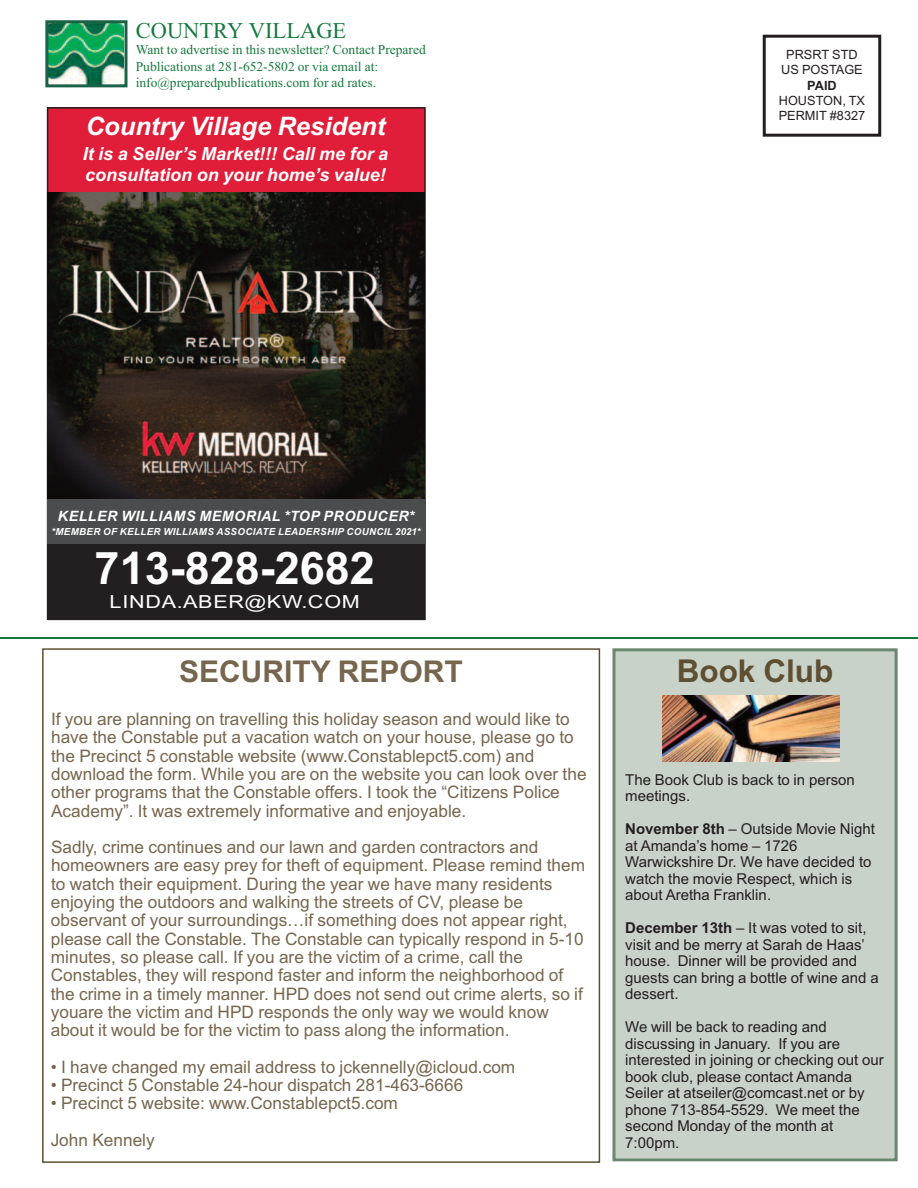
<style>
.page{position:relative;width:918px;height:1188px;background:#fff}
.page>*{position:absolute;margin:0;border:0;box-sizing:border-box;transform-origin:0 0}
.t1{font:700 45px "Arial";color:#fff}
.t2{font:700 31.5px "Arial";color:#5e4f32}
.t3{font:700 30px "Arial";color:#76664e}
.t4{font:italic 700 25.5px "Arial";color:#fff}
.t5{font:22.5px "Times New Roman";color:#16793e}
.t6{font:italic 700 18px/20.5px "Arial";color:#fff}
.t7{font:18px "Arial";letter-spacing:.035em;color:#fff;scale:1.2 1}
.t8{font:17.25px/18.3px "Arial";color:#76664e}
.t9{font:15px/16.5px "Arial";color:#231f20}
.t10{font:italic 700 14.25px "Arial";letter-spacing:.035em;color:#fff}
.t11{font:13.5px/16.5px "Times New Roman";color:#16793e}
.t12{font:12.75px/15.3px "Arial";color:#231f20;text-align:center}
.t13{font:700 12.75px "Arial";color:#231f20}
.t14{font:italic 700 9.75px "Arial";letter-spacing:.035em;color:#fff}
.s1{font-weight:700}
</style>
<div class="page">
<div style="left:763px;top:35px;width:118px;height:102px;border:3px solid #231f20"></div>
<hr style="left:0;top:637px;width:918px;height:2px;background:#16793e">
<img style="left:49px;top:24px;width:75px;height:59px">
<div style="left:45px;top:20px;width:83px;height:67px;border:3px solid #1a6346"></div>
<div style="left:47px;top:139px;width:377px;height:481px;background:#231f20"></div>
<div style="left:47px;top:107px;width:378px;height:116px;background:#e11e39"></div>
<div style="left:42px;top:648px;width:558px;height:515px;border:2px solid #5e4f32"></div>
<img style="left:47px;top:192px;width:378px;height:307px">
<div style="left:47px;top:499px;width:379px;height:45px;background:#4b4c4d"></div>
<div style="left:615px;top:651px;width:280px;height:507px;background:#c9d2c8"></div>
<div style="left:612px;top:648px;width:286px;height:513px;border:3px solid #688870"></div>
<img style="left:663px;top:695px;width:177px;height:66px">
<h3 class="t5" style="left:136px;top:17px;width:212px">COUNTRY VILLAGE</h3>
<p class="t11" style="left:136px;top:41px;width:292px">Want to advertise in this newsletter? Contact Prepared<br>Publications at 281-652-5802 or via email at: info@preparedpublications.com for ad rates.</p>
<p class="t12" style="left:781px;top:47px;width:83px">PRSRT STD<br>US POSTAGE</p>
<p class="t13" style="left:807px;top:78px;width:31px">PAID</p>
<p class="t12" style="left:779px;top:93px;width:88px;text-align:left">HOUSTON, TX<br>PERMIT #8327</p>
<h3 class="t4" style="left:86px;top:112px;width:301px">Country Village Resident</h3>
<p class="t6" style="left:83px;top:144px;width:307px">It is a Seller’s Market!!! Call me for a consultation on your home’s value!</p>
<p class="t10" style="left:58px;top:508px;width:358px">KELLER WILLIAMS MEMORIAL *TOP PRODUCER*</p>
<p class="t14" style="left:51px;top:526px;width:371px">*MEMBER OF KELLER WILLIAMS ASSOCIATE LEADERSHIP COUNCIL 2021*</p>
<h1 class="t1" style="left:95px;top:542px;width:282px">713-828-2682</h1>
<p class="t7" style="left:110px;top:591px;width:210px">LINDA.ABER@KW.COM</p>
<h3 class="t3" style="left:179px;top:654px;width:285px">SECURITY REPORT</h3>
<p class="t8" style="left:51px;top:710px;width:537px">If you are planning on travelling this holiday season and would like to have the Constable put a vacation watch on your house, please go to the Precinct 5 constable website (www.Constablepct5.com) and download the form. While you are on the website you can look over the other programs that the Constable offers. I took the “Citizens Police Academy”. It was extremely informative and enjoyable.</p>
<p class="t8" style="left:51px;top:838px;width:536px">Sadly, crime continues and our lawn and garden contractors and homeowners are easy prey for theft of equipment. Please remind them to watch their equipment. During the year we have many residents enjoying the outdoors and walking the streets of CV, please be observant of your surroundings…if something does not appear right, please call the Constable. The Constable can typically respond in 5-10 minutes, so please call. If you are the victim of a crime, call the Constables, they will respond faster and inform the neighborhood of the crime in a timely manner. HPD does not send out crime alerts, so if youare the victim and HPD responds the only way we would know about it would be for the victim to pass along the information.</p>
<p class="t8" style="left:51px;top:1058px;width:466px">• I have changed my email address to jckennelly@icloud.com</p>
<p class="t8" style="left:51px;top:1076px;width:414px">• Precinct 5 Constable 24-hour dispatch 281-463-6666</p>
<p class="t8" style="left:51px;top:1085px;width:349px;line-height:36.6px">• Precinct 5 website: www.Constablepct5.com<br>John Kennely</p>
<h2 class="t2" style="left:677px;top:652px;width:158px">Book Club</h2>
<p class="t9" style="left:625px;top:771px;width:231px">The Book Club is back to in person meetings.</p>
<p class="t9" style="left:625px;top:821px;width:251px"><span class="s1">November 8th</span> – Outside Movie Night at Amanda’s home – 1726<br>Warwickshire Dr. We have decided to watch the movie Respect, which is about Aretha Franklin.</p>
<p class="t9" style="left:625px;top:920px;width:255px"><span class="s1">December 13th</span> – It was voted to sit, visit and be merry at Sarah de Haas’ house. Dinner will be provided and guests can bring a bottle of wine and a dessert.</p>
<p class="t9" style="left:625px;top:1019px;width:260px">We will be back to reading and discussing in January. If you are interested in joining or checking out our book club, please contact Amanda<br>Seiler at atseiler@comcast.net or by phone 713-854-5529. We meet the second Monday of the month at<br>7:00pm.</p>
</div>
